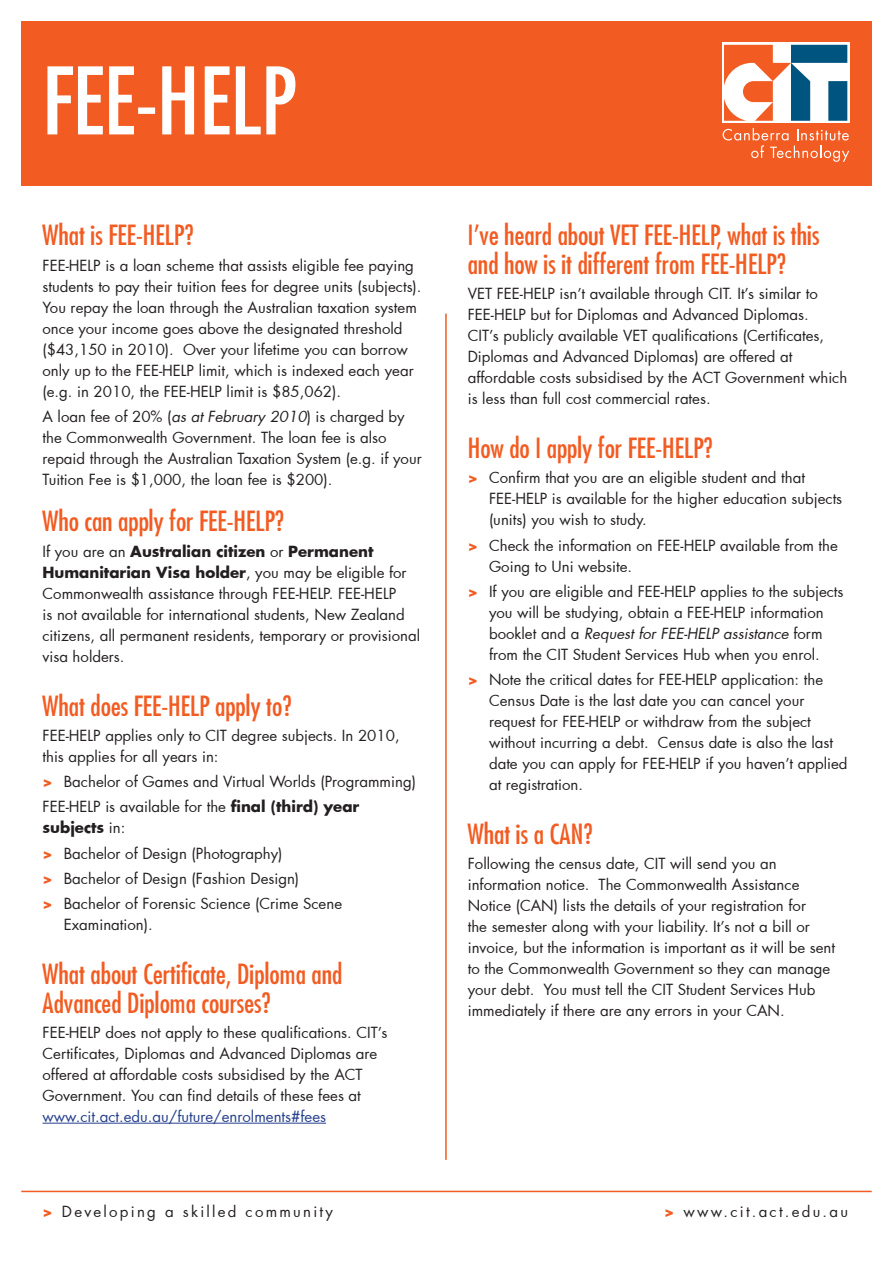
<style>
.page{position:relative;width:893px;height:1263px;background:#fff}
.page>*{position:absolute;margin:0;border:0;box-sizing:border-box;transform-origin:0 0}
.t1{font:condensed 90px "Futura";color:#fff}
.t2{font:condensed 27px/28.5px "Futura";color:#f25b21}
.t3{font:15px/21px "Futura";color:#231f20}
.t4{font:15px "Futura";letter-spacing:.15em;color:#231f20}
.s1{font-style:italic}
.s2{font-weight:700}
.s3{font-weight:700;color:#f25b21}
.s4{color:#253f8e}
</style>
<div class="page">
<div style="left:21px;top:21px;width:851px;height:165px;background:#f25b21"></div>
<div style="left:722px;top:43px;width:127px;height:80px;background:linear-gradient(to right,#fff,#fff)"></div>
<svg style="left:724px;top:45px;width:123px;height:76px"></svg>
<svg style="left:723px;top:128px;width:126px;height:34px"></svg>
<hr style="left:43px;top:1123px;width:283px;height:1px;background:#253f8e">
<hr style="left:21px;top:1191px;width:851px;height:1px;background:#f25b21">
<hr style="left:445px;top:314px;width:2px;height:846px;background:#f25b21">
<p class="t1" style="left:43px;top:44px;width:254px">FEE-HELP</p>
<p class="t2" style="left:43px;top:220px;width:152px">What is FEE-HELP?</p>
<p class="t3" style="left:43px;top:254px;width:381px">FEE-HELP is a loan scheme that assists eligible fee paying students to pay their tuition fees for degree units (subjects).<br>You repay the loan through the Australian taxation system once your income goes above the designated threshold ($43,150 in 2010). Over your lifetime you can borrow only up to the FEE-HELP limit, which is indexed each year (e.g. in 2010, the FEE-HELP limit is $85,062).</p>
<p class="t3" style="left:43px;top:406px;width:381px">A loan fee of 20% (<span class="s1">as at February 2010</span>) is charged by the Commonwealth Government. The loan fee is also repaid through the Australian Taxation System (e.g. if your Tuition Fee is $1,000, the loan fee is $200).</p>
<p class="t2" style="left:43px;top:506px;width:243px">Who can apply for FEE-HELP?</p>
<p class="t3" style="left:43px;top:540px;width:379px">If you are an <span class="s2">Australian citizen</span> or <span class="s2">Permanent Humanitarian Visa holder</span>, you may be eligible for Commonwealth assistance through FEE-HELP. FEE-HELP<br>is not available for international students, New Zealand citizens, all permanent residents, temporary or provisional visa holders.</p>
<p class="t2" style="left:43px;top:691px;width:250px">What does FEE-HELP apply to?</p>
<p class="t3" style="left:43px;top:725px;width:359px">FEE-HELP applies only to CIT degree subjects. In 2010, this applies for all years in:</p>
<p class="t3" style="left:43px;top:771px;width:375px"><span class="s3">&gt;</span> Bachelor of Games and Virtual Worlds (Programming)</p>
<p class="t3" style="left:43px;top:796px;width:318px">FEE-HELP is available for the <span class="s2">final (third) year subjects</span> in:</p>
<p class="t3" style="left:43px;top:842px;width:241px"><span class="s3">&gt;</span> Bachelor of Design (Photography)</p>
<p class="t3" style="left:43px;top:868px;width:258px"><span class="s3">&gt;</span> Bachelor of Design (Fashion Design)</p>
<p class="t3" style="left:64px;top:893px;width:280px;text-indent:-21px"><span class="s3">&gt;</span> Bachelor of Forensic Science (Crime Scene<br>Examination).</p>
<p class="t2" style="left:43px;top:959px;width:301px">What about Certificate, Diploma and<br>Advanced Diploma courses?</p>
<p class="t3" style="left:43px;top:1022px;width:346px">FEE-HELP does not apply to these qualifications. CIT’s Certificates, Diplomas and Advanced Diplomas are offered at affordable costs subsidised by the ACT Government. You can find details of these fees at <span class="s4">www.cit.act.edu.au/future/enrolments#fees</span></p>
<p class="t2" style="left:468px;top:220px;width:353px">I’ve heard about VET FEE-HELP, what is this and how is it different from FEE-HELP?</p>
<p class="t3" style="left:468px;top:283px;width:381px">VET FEE-HELP isn’t available through CIT. It’s similar to FEE-HELP but for Diplomas and Advanced Diplomas.<br>CIT’s publicly available VET qualifications (Certificates, Diplomas and Advanced Diplomas) are offered at affordable costs subsidised by the ACT Government which is less than full cost commercial rates.</p>
<p class="t2" style="left:468px;top:433px;width:246px">How do I apply for FEE-HELP?</p>
<p class="t3" style="left:489px;top:467px;width:355px;text-indent:-21px"><span class="s3">&gt;</span> Confirm that you are an eligible student and that<br>FEE-HELP is available for the higher education subjects (units) you wish to study.</p>
<p class="t3" style="left:489px;top:534px;width:350px;text-indent:-21px"><span class="s3">&gt;</span> Check the information on FEE-HELP available from the<br>Going to Uni website.</p>
<p class="t3" style="left:468px;top:581px;width:377px;text-align:center"><span class="s3">&gt;</span> If you are eligible and FEE-HELP applies to the subjects you will be studying, obtain a FEE-HELP information booklet and a <span class="s1">Request for FEE-HELP assistance</span> form<br>from the CIT Student Services Hub when you enrol.</p>
<p class="t3" style="left:489px;top:669px;width:360px;text-indent:-21px"><span class="s3">&gt;</span> Note the critical dates for FEE-HELP application: the Census Date is the last date you can cancel your request for FEE-HELP or withdraw from the subject without incurring a debt. Census date is also the last date you can apply for FEE-HELP if you haven’t applied at registration.</p>
<p class="t2" style="left:468px;top:819px;width:126px">What is a CAN?</p>
<p class="t3" style="left:468px;top:853px;width:369px">Following the census date, CIT will send you an information notice. The Commonwealth Assistance Notice (CAN) lists the details of your registration for<br>the semester along with your liability. It’s not a bill or invoice, but the information is important as it will be sent to the Commonwealth Government so they can manage your debt. You must tell the CIT Student Services Hub immediately if there are any errors in your CAN.</p>
<p class="t4" style="left:43px;top:1201px;width:292px"><span class="s3">&gt;</span> Developing a skilled community</p>
<p class="t4" style="left:664px;top:1201px;width:185px"><span class="s3">&gt;</span> www.cit.act.edu.au</p>
</div>
